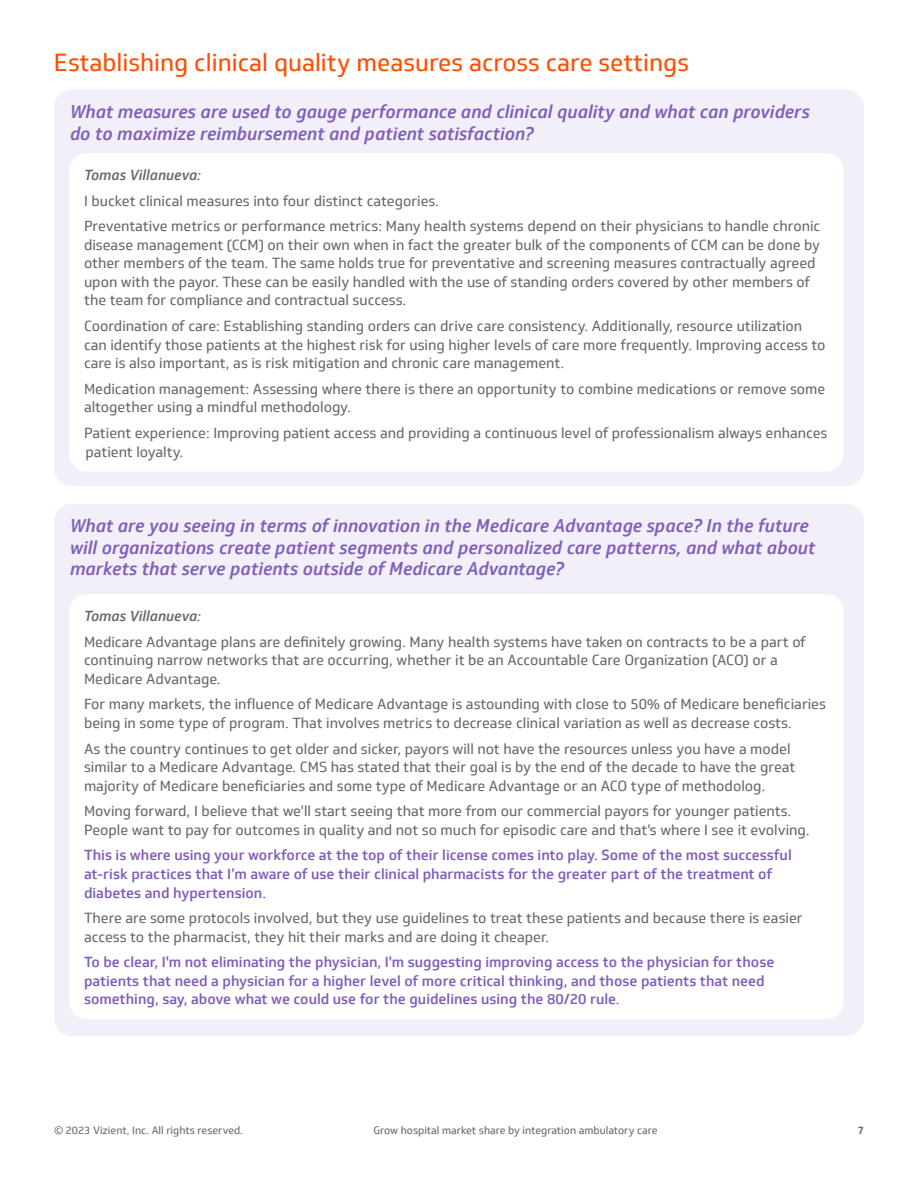
<style>
.page{position:relative;width:918px;height:1188px;background:#fff}
.page>*{position:absolute;margin:0;border:0;box-sizing:border-box;transform-origin:0 0}
.t1{font:24px "Soleto";color:#ff4e00}
.t2{font:italic 500 18px/21.6px "Soleto";color:#7f5eba}
.t3{font:14.25px/18.5px "Soleto";color:#696969}
.t4{font:500 14.25px/18.5px "Soleto";color:#7f5eba}
.t5{font:italic 500 14.25px "Soleto";color:#696969}
.t6{font:10.5px "Soleto";color:#696969}
.t7{font:700 10.5px "Soleto";color:#696969}
</style>
<div class="page">
<div style="left:54px;top:90px;width:810px;height:396px;background:#f2eff8;border-radius:18px"></div>
<div style="left:54px;top:504px;width:810px;height:532px;background:#f2eff8;border-radius:18px"></div>
<div style="left:69px;top:153px;width:775px;height:319px;background:#fff;border-radius:18px"></div>
<div style="left:69px;top:594px;width:775px;height:425px;background:#fff;border-radius:18px"></div>
<h1 class="t1" style="left:54px;top:48px;width:637px">Establishing clinical quality measures across care settings</h1>
<p class="t2" style="left:70px;top:101px;width:741px">What measures are used to gauge performance and clinical quality and what can providers do to maximize reimbursement and patient satisfaction?</p>
<p class="t5" style="left:84px;top:166px;width:119px">Tomas Villanueva:</p>
<p class="t3" style="left:84px;top:188px;width:738px;line-height:25.7px">I bucket clinical measures into four distinct categories.<br>Preventative metrics or performance metrics: Many health systems depend on their physicians to handle chronic</p>
<p class="t3" style="left:84px;top:236px;width:738px">disease management (CCM) on their own when in fact the greater bulk of the components of CCM can be done by other members of the team. The same holds true for preventative and screening measures contractually agreed upon with the payor. These can be easily handled with the use of standing orders covered by other members of the team for compliance and contractual success.</p>
<p class="t3" style="left:84px;top:317px;width:743px">Coordination of care: Establishing standing orders can drive care consistency. Additionally, resource utilization can identify those patients at the highest risk for using higher levels of care more frequently. Improving access to care is also important, as is risk mitigation and chronic care management.</p>
<p class="t3" style="left:84px;top:380px;width:743px">Medication management: Assessing where there is there an opportunity to combine medications or remove some altogether using a mindful methodology.</p>
<p class="t3" style="left:84px;top:424px;width:745px">Patient experience: Improving patient access and providing a continuous level of professionalism always enhances patient loyalty.</p>
<p class="t2" style="left:70px;top:515px;width:747px">What are you seeing in terms of innovation in the Medicare Advantage space? In the future will organizations create patient segments and personalized care patterns, and what about markets that serve patients outside of Medicare Advantage?</p>
<p class="t5" style="left:84px;top:607px;width:119px">Tomas Villanueva:</p>
<p class="t3" style="left:84px;top:633px;width:723px">Medicare Advantage plans are definitely growing. Many health systems have taken on contracts to be a part of continuing narrow networks that are occurring, whether it be an Accountable Care Organization (ACO) or a<br>Medicare Advantage.</p>
<p class="t3" style="left:84px;top:695px;width:744px">For many markets, the influence of Medicare Advantage is astounding with close to 50% of Medicare beneficiaries being in some type of program. That involves metrics to decrease clinical variation as well as decrease costs.</p>
<p class="t3" style="left:84px;top:739px;width:713px">As the country continues to get older and sicker, payors will not have the resources unless you have a model similar to a Medicare Advantage. CMS has stated that their goal is by the end of the decade to have the great majority of Medicare beneficiaries and some type of Medicare Advantage or an ACO type of methodolog.</p>
<p class="t3" style="left:84px;top:802px;width:727px">Moving forward, I believe that we'll start seeing that more from our commercial payors for younger patients.<br>People want to pay for outcomes in quality and not so much for episodic care and that's where I see it evolving.</p>
<p class="t4" style="left:84px;top:846px;width:709px">This is where using your workforce at the top of their license comes into play. Some of the most successful at-risk practices that I’m aware of use their clinical pharmacists for the greater part of the treatment of diabetes and hypertension.</p>
<p class="t3" style="left:84px;top:909px;width:720px">There are some protocols involved, but they use guidelines to treat these patients and because there is easier access to the pharmacist, they hit their marks and are doing it cheaper.</p>
<p class="t4" style="left:84px;top:953px;width:692px">To be clear, I'm not eliminating the physician, I'm suggesting improving access to the physician for those patients that need a physician for a higher level of more critical thinking, and those patients that need something, say, above what we could use for the guidelines using the 80/20 rule.</p>
<p class="t6" style="left:54px;top:1124px;width:191px">© 2023 Vizient, Inc. All rights reserved.</p>
<p class="t6" style="left:374px;top:1124px;width:286px">Grow hospital market share by integration ambulatory care</p>
<p class="t7" style="left:858px;top:1124px;width:8px">7</p>
</div>
